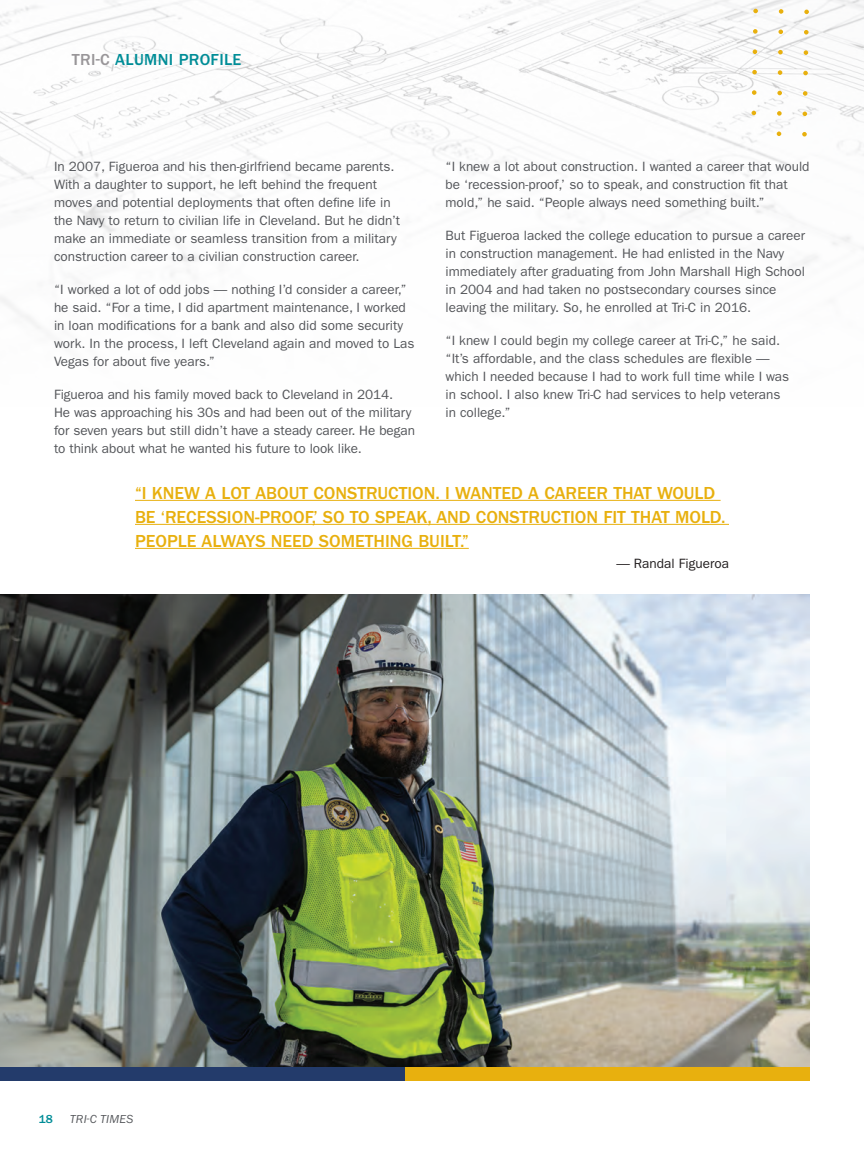
<style>
.page{position:relative;width:864px;height:1175px;background:#fff}
.page>*{position:absolute;margin:0;border:0;box-sizing:border-box;transform-origin:0 0}
.BODY_COPY_QUOTE{font:500 18px/24px "ITC Franklin Gothic Std";color:#e8b00e}
.t1{font:500 16.5px "ITC Franklin Gothic Std";letter-spacing:.02em;color:#008d97}
.BODY_COPY{font:13.5px/18px "ITC Franklin Gothic Std";color:#54565a}
.BODY_COPY-2{font:13.5px "ITC Franklin Gothic Std";color:#231f20}
.t2{font:italic 12px "ITC Franklin Gothic Std";letter-spacing:.02em;color:#54565a}
.t3{font:500 12px "ITC Franklin Gothic Std";color:#008d97}
.s1{color:#999699}
</style>
<div class="page">
<img style="left:0;top:0;width:864px;height:329px">
<img style="left:0;top:594px;width:810px;height:472px">
<hr style="left:135px;top:500px;width:586px;height:1px;background:#e8b00e">
<hr style="left:135px;top:524px;width:594px;height:1px;background:#e8b00e">
<hr style="left:135px;top:548px;width:334px;height:1px;background:#e8b00e">
<div style="left:0;top:1066px;width:810px;height:14px;background:#e8b00e"></div>
<div style="left:0;top:1066px;width:405px;height:14px;background:#233b6b"></div>
<svg style="left:752px;top:0;width:7px;height:115px"></svg>
<svg style="left:777px;top:0;width:8px;height:136px"></svg>
<svg style="left:802px;top:0;width:8px;height:136px"></svg>
<p class="t1" style="left:72px;top:51px;width:171px"><span class="s1">TRI-C</span> ALUMNI PROFILE</p>
<p class="BODY_COPY" style="left:54px;top:158px;width:348px">In 2007, Figueroa and his then-girlfriend became parents.<br>With a daughter to support, he left behind the frequent moves and potential deployments that often define life in the Navy to return to civilian life in Cleveland. But he didn’t make an immediate or seamless transition from a military construction career to a civilian construction career.</p>
<p class="BODY_COPY" style="left:54px;top:281px;width:362px">“I worked a lot of odd jobs — nothing I’d consider a career,” he said. “For a time, I did apartment maintenance, I worked in loan modifications for a bank and also did some security work. In the process, I left Cleveland again and moved to Las Vegas for about five years.”</p>
<p class="BODY_COPY" style="left:54px;top:386px;width:362px">Figueroa and his family moved back to Cleveland in 2014.<br>He was approaching his 30s and had been out of the military for seven years but still didn’t have a steady career. He began to think about what he wanted his future to look like.</p>
<p class="BODY_COPY" style="left:446px;top:158px;width:366px">“I knew a lot about construction. I wanted a career that would be ‘recession-proof,’ so to speak, and construction fit that mold,” he said. “People always need something built.”</p>
<p class="BODY_COPY" style="left:446px;top:227px;width:361px">But Figueroa lacked the college education to pursue a career in construction management. He had enlisted in the Navy immediately after graduating from John Marshall High School in 2004 and had taken no postsecondary courses since leaving the military. So, he enrolled at Tri-C in 2016.</p>
<p class="BODY_COPY" style="left:446px;top:332px;width:345px">“I knew I could begin my college career at Tri-C,” he said. “It’s affordable, and the class schedules are flexible — which I needed because I had to work full time while I was in school. I also knew Tri-C had services to help veterans in college.”</p>
<p class="BODY_COPY_QUOTE" style="left:135px;top:481px;width:592px">“I KNEW A LOT ABOUT CONSTRUCTION. I WANTED A CAREER THAT WOULD<br>BE ‘RECESSION-PROOF,’ SO TO SPEAK, AND CONSTRUCTION FIT THAT MOLD.<br>PEOPLE ALWAYS NEED SOMETHING BUILT.”</p>
<p class="BODY_COPY-2" style="left:616px;top:555px;width:114px">— Randal Figueroa</p>
<p class="t3" style="left:39px;top:1112px;width:16px">18</p>
<p class="t2" style="left:70px;top:1112px;width:65px">TRI-C TIMES</p>
</div>
